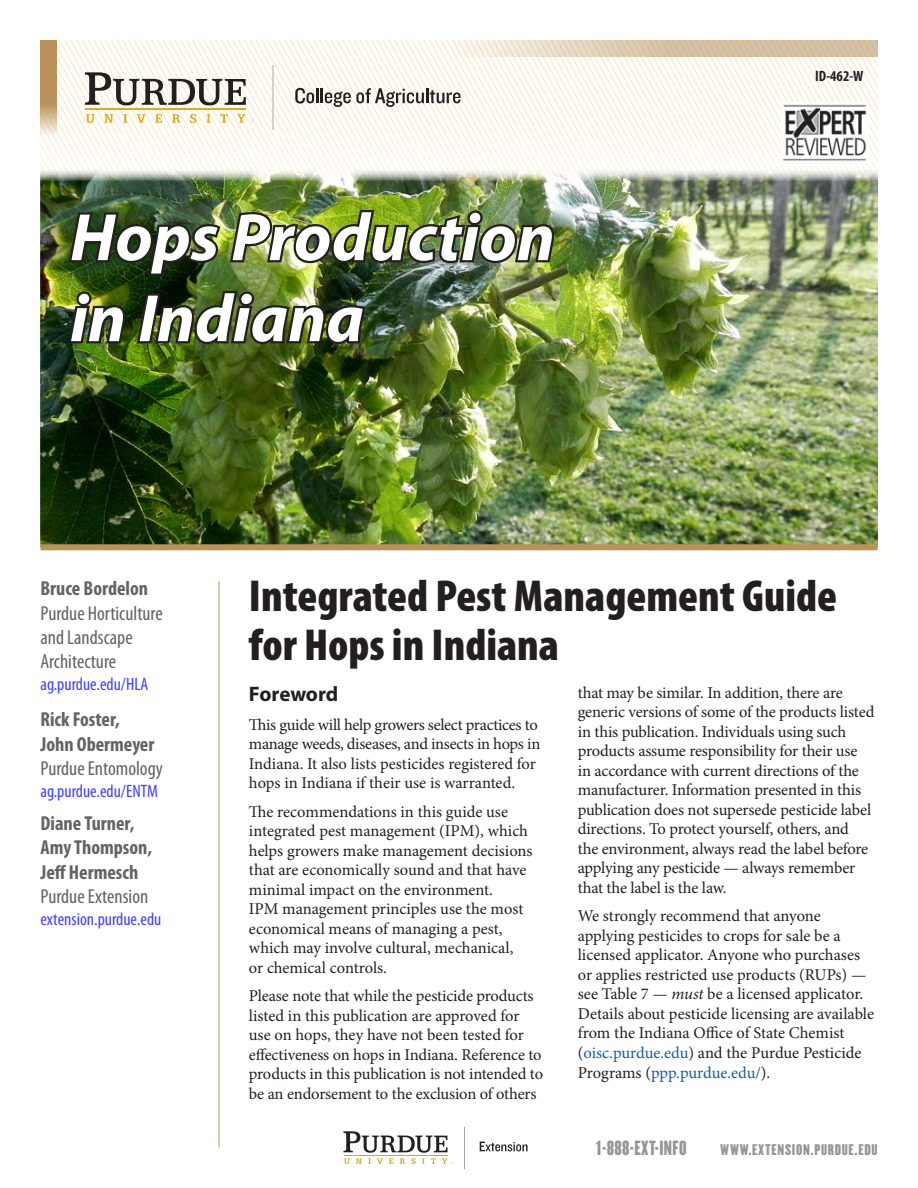
<style>
.page{position:relative;width:918px;height:1188px;background:#fff}
.page>*{position:absolute;margin:0;border:0;box-sizing:border-box;transform-origin:0 0}
.t1{font:italic 700 67.5px/81px "Myriad Pro";color:#fff}
.t2{font:900 condensed 45px/49.5px "Myriad Pro";color:#231f20}
.Heading_1{font:700 21px "Myriad Pro";letter-spacing:-.01em;color:#231f20}
.t3{font:700 condensed 20.25px/24.3px "Myriad Pro";color:#636366}
.t4{font:condensed 20.25px/24.3px "Myriad Pro";color:#636366}
.t5{font:condensed 18px "Myriad Pro";color:#4040ff}
.t6{font:18px "Champion Liteweight";letter-spacing:.02em;color:#939598;scale:.95 1}
.t7{font:16.5px/19.5px "Minion Pro";letter-spacing:-.01em;color:#231f20}
.t8{font:700 condensed 15px "Myriad Pro";color:#231f20}
.t9{font:13.5px "Champion Liteweight";letter-spacing:.05em;color:#939598;scale:1.05 1}
.s1{font-weight:700}
.s2{font-weight:400}
.s3{font-style:italic}
.s4{color:#175d9e}
</style>
<div class="page">
<svg style="left:41px;top:40px;width:837px;height:128px"></svg>
<svg style="left:40px;top:40px;width:17px;height:99px;background:#c7a676"></svg>
<img style="left:782px;top:103px;width:87px;height:60px">
<img style="left:41px;top:168px;width:837px;height:376px">
<div style="left:40px;top:544px;width:838px;height:6px;background:#bb935a"></div>
<hr style="left:219px;top:581px;width:1px;height:567px;background:#bb935a">
<svg style="left:279px;top:40px;width:599px;height:17px"></svg>
<img style="left:66px;top:207px;width:490px;height:72px">
<img style="left:66px;top:289px;width:62px;height:57px">
<img style="left:134px;top:288px;width:234px;height:58px">
<svg style="left:85px;top:72px;width:161px;height:33px"></svg>
<svg style="left:86px;top:114px;width:9px;height:9px"></svg>
<svg style="left:104px;top:114px;width:9px;height:9px"></svg>
<svg style="left:123px;top:114px;width:4px;height:9px"></svg>
<svg style="left:137px;top:114px;width:9px;height:9px"></svg>
<svg style="left:155px;top:114px;width:7px;height:9px"></svg>
<svg style="left:172px;top:114px;width:8px;height:9px"></svg>
<svg style="left:190px;top:114px;width:7px;height:9px"></svg>
<svg style="left:207px;top:114px;width:4px;height:9px"></svg>
<svg style="left:220px;top:114px;width:8px;height:9px"></svg>
<hr style="left:85px;top:108px;width:161px;height:2px;background:#d9aa27">
<svg style="left:237px;top:114px;width:17px;height:9px"></svg>
<hr style="left:272px;top:65px;width:1px;height:65px;background:#d1d2d4">
<svg style="left:295px;top:88px;width:165px;height:19px"></svg>
<svg style="left:343px;top:1131px;width:110px;height:33px"></svg>
<hr style="left:464px;top:1127px;width:1px;height:41px;background:#a8a9ad">
<svg style="left:480px;top:1142px;width:48px;height:9px"></svg>
<p class="t1" style="left:70px;top:195px;width:486px">Hops Production in Indiana</p>
<p class="t8" style="left:815px;top:67px;width:50px">ID-462-W</p>
<p class="t4" style="left:40px;top:576px;width:124px"><span class="s1">Bruce Bordelon<br></span>Purdue Horticulture and Landscape<br>Architecture</p>
<p class="t5" style="left:40px;top:673px;width:109px">ag.purdue.edu/HLA</p>
<p class="t3" style="left:40px;top:707px;width:124px">Rick Foster,<br>John Obermeyer<br><span class="s2">Purdue Entomology</span></p>
<p class="t5" style="left:40px;top:780px;width:119px">ag.purdue.edu/ENTM</p>
<p class="t3" style="left:40px;top:811px;width:113px">Diane Turner,<br>Amy Thompson,<br>Jeff Hermesch<br><span class="s2">Purdue Extension</span></p>
<p class="t5" style="left:40px;top:908px;width:122px">extension.purdue.edu</p>
<p class="t2" style="left:249px;top:570px;width:590px">Integrated Pest Management Guide for Hops in Indiana</p>
<p class="Heading_1" style="left:249px;top:681px;width:91px">Foreword</p>
<p class="t7" style="left:249px;top:715px;width:293px">This guide will help growers select practices to manage weeds, diseases, and insects in hops in Indiana. It also lists pesticides registered for hops in Indiana if their use is warranted.</p>
<p class="t7" style="left:249px;top:802px;width:285px">The recommendations in this guide use integrated pest management (IPM), which helps growers make management decisions that are economically sound and that have minimal impact on the environment.<br>IPM management principles use the most economical means of managing a pest, which may involve cultural, mechanical,<br>or chemical controls.</p>
<p class="t7" style="left:249px;top:986px;width:296px">Please note that while the pesticide products listed in this publication are approved for use on hops, they have not been tested for effectiveness on hops in Indiana. Reference to products in this publication is not intended to be an endorsement to the exclusion of others</p>
<p class="t7" style="left:578px;top:683px;width:298px">that may be similar. In addition, there are generic versions of some of the products listed in this publication. Individuals using such products assume responsibility for their use in accordance with current directions of the manufacturer. Information presented in this publication does not supersede pesticide label directions. To protect yourself, others, and<br>the environment, always read the label before applying any pesticide — always remember that the label is the law.</p>
<p class="t7" style="left:578px;top:906px;width:298px">We strongly recommend that anyone applying pesticides to crops for sale be a licensed applicator. Anyone who purchases or applies restricted use products (RUPs) — see Table 7 — <span class="s3">must</span> be a licensed applicator.<br>Details about pesticide licensing are available from the Indiana Office of State Chemist (<span class="s4">oisc.purdue.edu</span>) and the Purdue Pesticide Programs (<span class="s4">ppp.purdue.edu/</span>).</p>
<p class="t6" style="left:596px;top:1133px;width:97px">1-888-EXT-INFO</p>
<p class="t9" style="left:720px;top:1139px;width:151px">WWW.EXTENSION.PURDUE.EDU</p>
</div>
